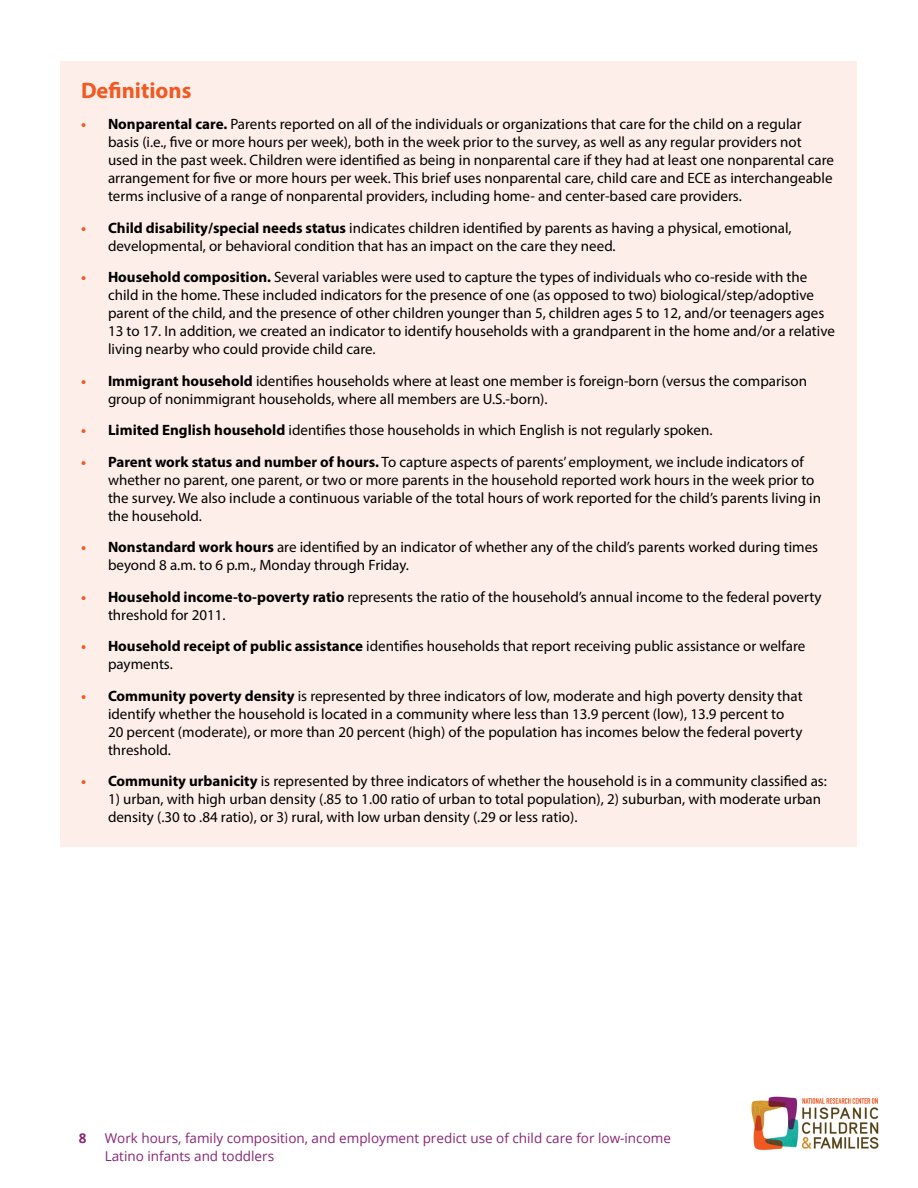
<style>
.page{position:relative;width:918px;height:1188px;background:#fff}
.page>*{position:absolute;margin:0;border:0;box-sizing:border-box;transform-origin:0 0}
.t1{font:700 22.5px "Myriad Pro";color:#f15922}
.t2{font:15px/18px "Myriad Pro";color:#000}
.t3{font:13.5px/18px "Open Sans";color:#872575}
.t4{font:700 13.5px "Open Sans";color:#872575}
.s1{font-weight:700;color:#f15922}
.s2{font-weight:700}
</style>
<div class="page">
<img style="left:751px;top:1096px;width:128px;height:54px">
<div style="left:61px;top:61px;width:796px;height:63px;background:#feeee9"></div>
<div style="left:61px;top:98px;width:796px;height:127px;background:#feeee9"></div>
<div style="left:61px;top:201px;width:796px;height:74px;background:#feeee9"></div>
<div style="left:61px;top:251px;width:796px;height:127px;background:#feeee9"></div>
<div style="left:61px;top:354px;width:796px;height:74px;background:#feeee9"></div>
<div style="left:61px;top:404px;width:796px;height:55px;background:#feeee9"></div>
<div style="left:61px;top:435px;width:796px;height:110px;background:#feeee9"></div>
<div style="left:61px;top:521px;width:796px;height:73px;background:#feeee9"></div>
<div style="left:61px;top:570px;width:796px;height:74px;background:#feeee9"></div>
<div style="left:61px;top:620px;width:796px;height:73px;background:#feeee9"></div>
<div style="left:61px;top:669px;width:796px;height:110px;background:#feeee9"></div>
<div style="left:61px;top:755px;width:796px;height:91px;background:#feeee9"></div>
<h1 class="t1" style="left:81px;top:76px;width:112px">Definitions</h1>
<p class="t2" style="left:108px;top:115px;width:727px;text-indent:-27px"><span class="s1">•</span> <span class="s2">Nonparental care.</span> Parents reported on all of the individuals or organizations that care for the child on a regular basis (i.e., five or more hours per week), both in the week prior to the survey, as well as any regular providers not used in the past week. Children were identified as being in nonparental care if they had at least one nonparental care arrangement for five or more hours per week. This brief uses nonparental care, child care and ECE as interchangeable terms inclusive of a range of nonparental providers, including home- and center-based care providers.</p>
<p class="t2" style="left:108px;top:219px;width:685px;text-indent:-27px"><span class="s1">•</span> <span class="s2">Child disability/special needs status</span> indicates children identified by parents as having a physical, emotional, developmental, or behavioral condition that has an impact on the care they need.</p>
<p class="t2" style="left:108px;top:268px;width:728px;text-indent:-27px"><span class="s1">•</span> <span class="s2">Household composition.</span> Several variables were used to capture the types of individuals who co-reside with the child in the home. These included indicators for the presence of one (as opposed to two) biological/step/adoptive parent of the child, and the presence of other children younger than 5, children ages 5 to 12, and/or teenagers ages 13 to 17. In addition, we created an indicator to identify households with a grandparent in the home and/or a relative living nearby who could provide child care.</p>
<p class="t2" style="left:108px;top:372px;width:701px;text-indent:-27px"><span class="s1">•</span> <span class="s2">Immigrant household</span> identifies households where at least one member is foreign-born (versus the comparison group of nonimmigrant households, where all members are U.S.-born).</p>
<p class="t2" style="left:81px;top:421px;width:633px"><span class="s1">•</span> <span class="s2">Limited English household</span> identifies those households in which English is not regularly spoken.</p>
<p class="t2" style="left:108px;top:453px;width:715px;text-indent:-27px"><span class="s1">•</span> <span class="s2">Parent work status and number of hours.</span> To capture aspects of parents’ employment, we include indicators of whether no parent, one parent, or two or more parents in the household reported work hours in the week prior to the survey. We also include a continuous variable of the total hours of work reported for the child’s parents living in the household.</p>
<p class="t2" style="left:108px;top:538px;width:712px;text-indent:-27px"><span class="s1">•</span> <span class="s2">Nonstandard work hours</span> are identified by an indicator of whether any of the child’s parents worked during times beyond 8 a.m. to 6 p.m., Monday through Friday.</p>
<p class="t2" style="left:108px;top:588px;width:715px;text-indent:-27px"><span class="s1">•</span> <span class="s2">Household income-to-poverty ratio</span> represents the ratio of the household’s annual income to the federal poverty threshold for 2011.</p>
<p class="t2" style="left:108px;top:637px;width:699px;text-indent:-27px"><span class="s1">•</span> <span class="s2">Household receipt of public assistance</span> identifies households that report receiving public assistance or welfare payments.</p>
<p class="t2" style="left:108px;top:687px;width:696px;text-indent:-27px"><span class="s1">•</span> <span class="s2">Community poverty density</span> is represented by three indicators of low, moderate and high poverty density that identify whether the household is located in a community where less than 13.9 percent (low), 13.9 percent to 20 percent (moderate), or more than 20 percent (high) of the population has incomes below the federal poverty threshold.</p>
<p class="t2" style="left:81px;top:772px;width:748px"><span class="s1">•</span> <span class="s2">Community urbanicity</span> is represented by three indicators of whether the household is in a community classified as:</p>
<p class="t2" style="left:108px;top:790px;width:715px">1) urban, with high urban density (.85 to 1.00 ratio of urban to total population), 2) suburban, with moderate urban density (.30 to .84 ratio), or 3) rural, with low urban density (.29 or less ratio).</p>
<p class="t4" style="left:79px;top:1129px;width:9px">8</p>
<p class="t3" style="left:105px;top:1129px;width:568px">Work hours, family composition, and employment predict use of child care for low-income<br>Latino infants and toddlers</p>
</div>
